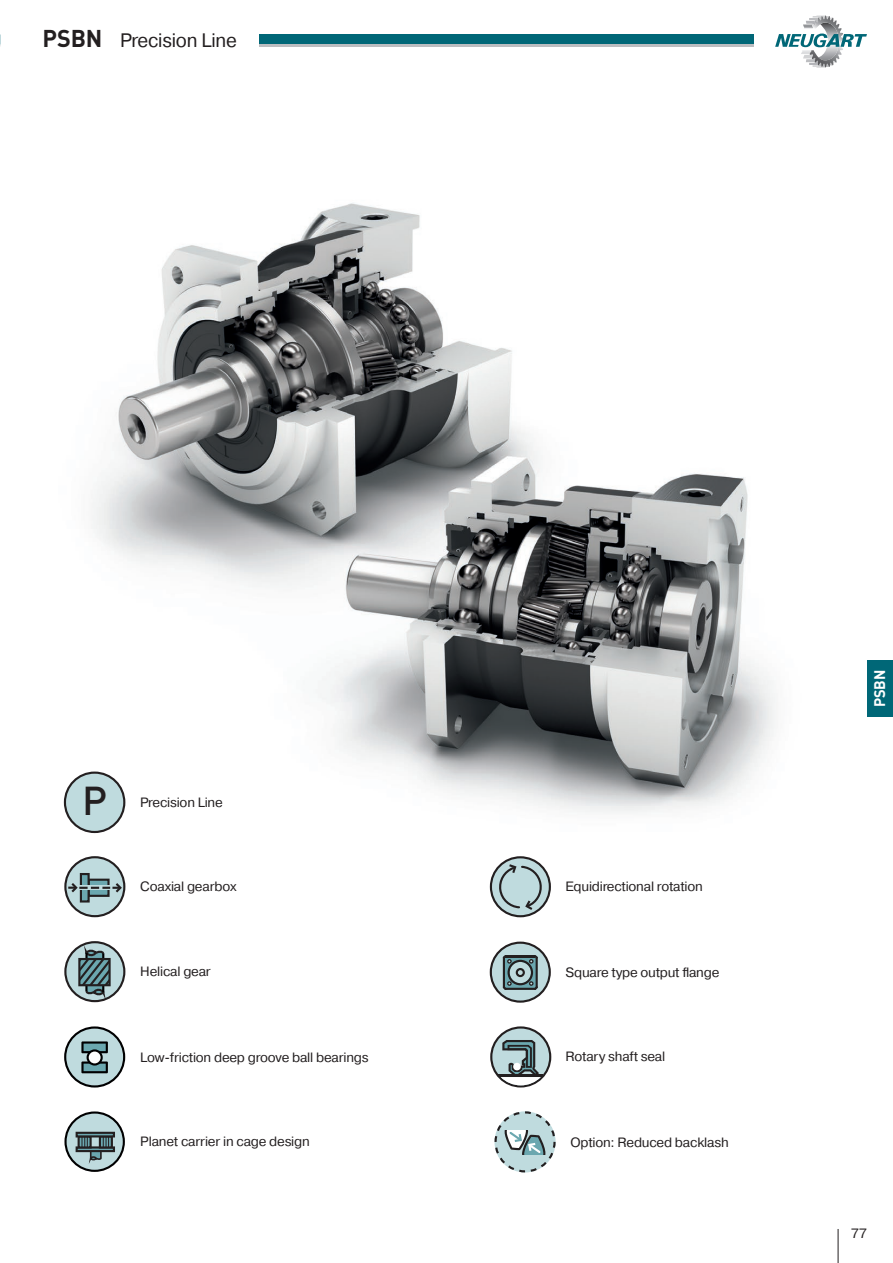
<style>
.page{position:relative;width:893px;height:1263px;background:#fff}
.page>*{position:absolute;margin:0;border:0;box-sizing:border-box;transform-origin:0 0}
.t1{font:500 39.75px "DIN Pro";color:#231f20}
.t2{font:19.5px "Pragmatica";letter-spacing:-.01em;color:#231f20}
.t3{font:700 15.15px "DIN Pro";color:#fff;scale:.96 1}
.t4{font:13.5px "Pragmatica";letter-spacing:-.015em;color:#231f20}
.s1{font-family:"DIN Pro";font-weight:700;font-size:24px}
</style>
<div class="page">
<img style="left:63px;top:203px;width:713px;height:680px">
<div style="left:867px;top:660px;width:26px;height:57px;background:#006777"></div>
<svg style="left:65px;top:1112px;width:59px;height:59px;background:#abc4c7"></svg>
<div style="left:90px;top:1147px;width:12px;height:12px;background:#659ca3;border:2px solid #231f20"></div>
<svg style="left:89px;top:1154px;width:14px;height:8px"></svg>
<div style="left:64px;top:1111px;width:61px;height:61px;border:2px solid #000001;border-radius:50%"></div>
<div style="left:76px;top:1146px;width:39px;height:6px;border:2px solid #231f20"></div>
<svg style="left:81px;top:1138px;width:8px;height:7px"></svg>
<div style="left:78px;top:1135px;width:14px;height:13px;border:2px solid #231f20"></div>
<svg style="left:82px;top:1137px;width:6px;height:10px"></svg>
<div style="left:100px;top:1136px;width:12px;height:11px;background:#5f9299"></div>
<div style="left:99px;top:1135px;width:14px;height:13px;border:2px solid #231f20"></div>
<svg style="left:103px;top:1137px;width:6px;height:10px"></svg>
<div style="left:76px;top:1132px;width:39px;height:5px;border:2px solid #231f20"></div>
<div style="left:65px;top:772px;width:59px;height:60px;background:#bfdbde;border-radius:50%"></div>
<div style="left:64px;top:771px;width:61px;height:62px;border:2px solid #231f20;border-radius:50%"></div>
<div style="left:65px;top:857px;width:59px;height:59px;background:#bfdbde;border-radius:50%"></div>
<div style="left:64px;top:856px;width:61px;height:61px;border:2px solid #231f20;border-radius:50%"></div>
<div style="left:88px;top:879px;width:22px;height:18px;border:2px solid #231f20"></div>
<div style="left:81px;top:874px;width:8px;height:27px;background:#6ba7af"></div>
<div style="left:80px;top:873px;width:10px;height:29px;border:2px solid #231f20"></div>
<svg style="left:68px;top:881px;width:55px;height:14px"></svg>
<svg style="left:491px;top:857px;width:59px;height:59px"></svg>
<div style="left:490px;top:856px;width:61px;height:61px;border:2px solid #231f20;border-radius:50%"></div>
<svg style="left:499px;top:863px;width:43px;height:48px;background:#a5bcbe"></svg>
<svg style="left:490px;top:941px;width:61px;height:62px"></svg>
<svg style="left:490px;top:1026px;width:61px;height:61px"></svg>
<div style="left:513px;top:1063px;width:8px;height:7px;background:#fff;border-radius:50%"></div>
<svg style="left:496px;top:1114px;width:58px;height:58px"></svg>
<div style="left:494px;top:1111px;width:62px;height:61px;border:2px dashed #231f20;border-radius:50%"></div>
<svg style="left:65px;top:942px;width:59px;height:59px"></svg>
<div style="left:64px;top:941px;width:61px;height:61px;border:2px solid #231f20;border-radius:50%"></div>
<svg style="left:78px;top:947px;width:33px;height:51px;background:#637c80"></svg>
<svg style="left:64px;top:1026px;width:61px;height:61px"></svg>
<hr style="left:838px;top:1229px;width:1px;height:34px;background:#231f20">
<svg style="left:775px;top:16px;width:92px;height:52px"></svg>
<div style="left:260px;top:34px;width:494px;height:11px;background:#006777"></div>
<hr style="left:260px;top:45px;width:494px;height:2px;background:#bcbdc0">
<p class="t2" style="left:43px;top:28px;width:196px"><span class="s1">PSBN</span> Precision Line</p>
<p class="t1" style="left:82px;top:770px;width:27px">P</p>
<p class="t4" style="left:140px;top:794px;width:84px">Precision Line</p>
<p class="t4" style="left:140px;top:878px;width:98px">Coaxial gearbox</p>
<p class="t4" style="left:566px;top:878px;width:139px">Equidirectional rotation</p>
<p class="t4" style="left:140px;top:963px;width:72px">Helical gear</p>
<p class="t4" style="left:566px;top:964px;width:155px">Square type output flange</p>
<p class="t4" style="left:140px;top:1049px;width:230px">Low-friction deep groove ball bearings</p>
<p class="t4" style="left:566px;top:1048px;width:101px">Rotary shaft seal</p>
<p class="t4" style="left:140px;top:1133px;width:171px">Planet carrier in cage design</p>
<p class="t4" style="left:570px;top:1134px;width:160px">Option: Reduced backlash</p>
<p class="t3" style="left:868px;top:707px;width:41px;rotate:-90deg">PSBN</p>
<p class="t4" style="left:851px;top:1225px;width:17px">77</p>
</div>
